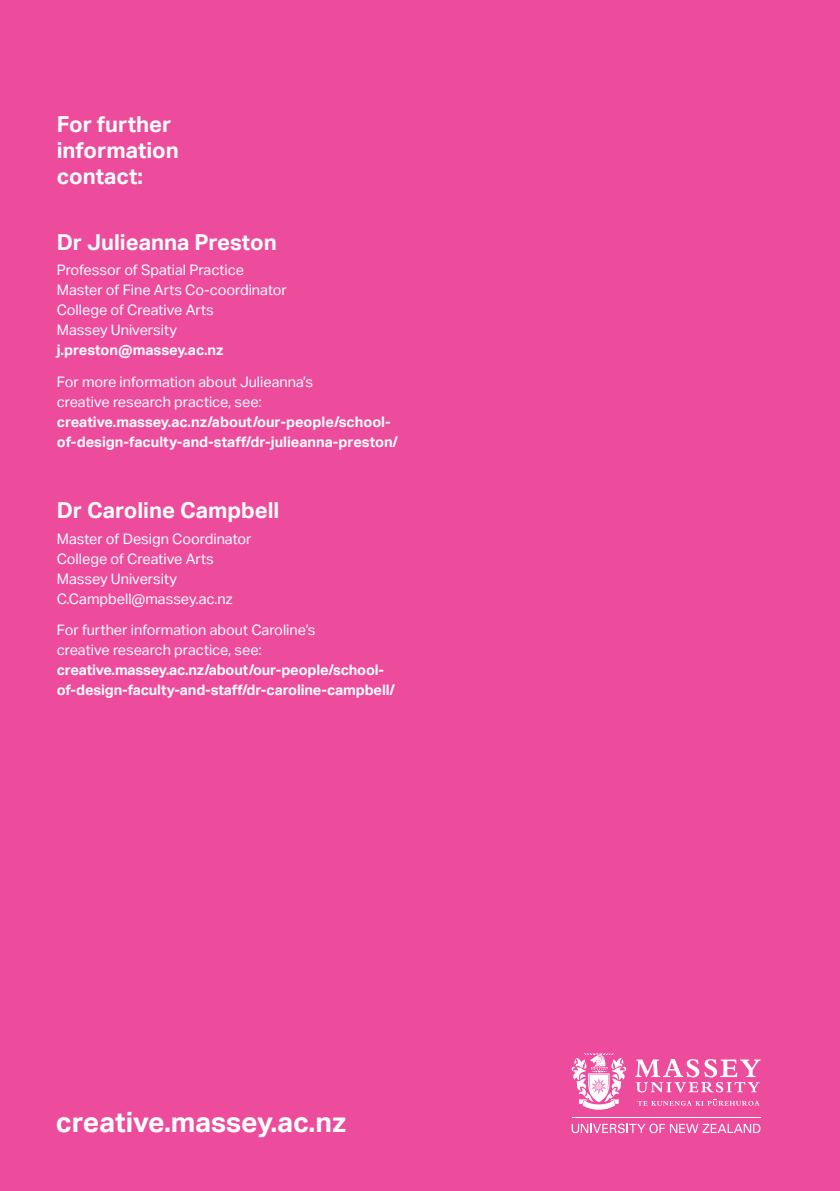
<style>
.page{position:relative;width:840px;height:1191px;background:#fff}
.page>*{position:absolute;margin:0;border:0;box-sizing:border-box;transform-origin:0 0}
.t1{font:700 28px "Aktiv Grotesk";color:#fff}
.t2{font:700 22px/26px "Aktiv Grotesk";color:#fff}
.t3{font:14.4px/20px "Aktiv Grotesk";color:#fff}
.t4{font:700 14.4px/20px "Aktiv Grotesk";letter-spacing:-.01em;color:#fff}
</style>
<div class="page">
<div style="left:0;top:0;width:839px;height:1191px;background:#ed4c9c"></div>
<svg style="left:571px;top:1123px;width:189px;height:10px"></svg>
<hr style="left:571px;top:1116px;width:189px;height:1px;background:#fff">
<svg style="left:635px;top:1059px;width:125px;height:33px"></svg>
<svg style="left:637px;top:1099px;width:122px;height:6px"></svg>
<svg style="left:571px;top:1053px;width:56px;height:56px"></svg>
<h2 class="t2" style="left:57px;top:111px;width:123px">For further information contact:</h2>
<h2 class="t2" style="left:57px;top:228px;width:221px">Dr Julieanna Preston</h2>
<p class="t3" style="left:57px;top:260px;width:231px">Professor of Spatial Practice<br>Master of Fine Arts Co-coordinator<br>College of Creative Arts<br>Massey University</p>
<p class="t4" style="left:57px;top:340px;width:168px">j.preston@massey.ac.nz</p>
<p class="t3" style="left:57px;top:371px;width:257px">For more information about Julieanna’s creative research practice, see:</p>
<p class="t4" style="left:57px;top:411px;width:343px">creative.massey.ac.nz/about/our-people/school&shy;of-design-faculty-and-staff/dr-julieanna-preston/</p>
<h2 class="t2" style="left:57px;top:497px;width:224px">Dr Caroline Campbell</h2>
<p class="t3" style="left:57px;top:528px;width:196px">Master of Design Coordinator<br>College of Creative Arts<br>Massey University<br>C.Campbell@massey.ac.nz</p>
<p class="t3" style="left:57px;top:620px;width:260px">For further information about Caroline’s creative research practice, see:</p>
<p class="t4" style="left:57px;top:660px;width:339px">creative.massey.ac.nz/about/our-people/school&shy;of-design-faculty-and-staff/dr-caroline-campbell/</p>
<h1 class="t1" style="left:56px;top:1105px;width:291px">creative.massey.ac.nz</h1>
</div>
